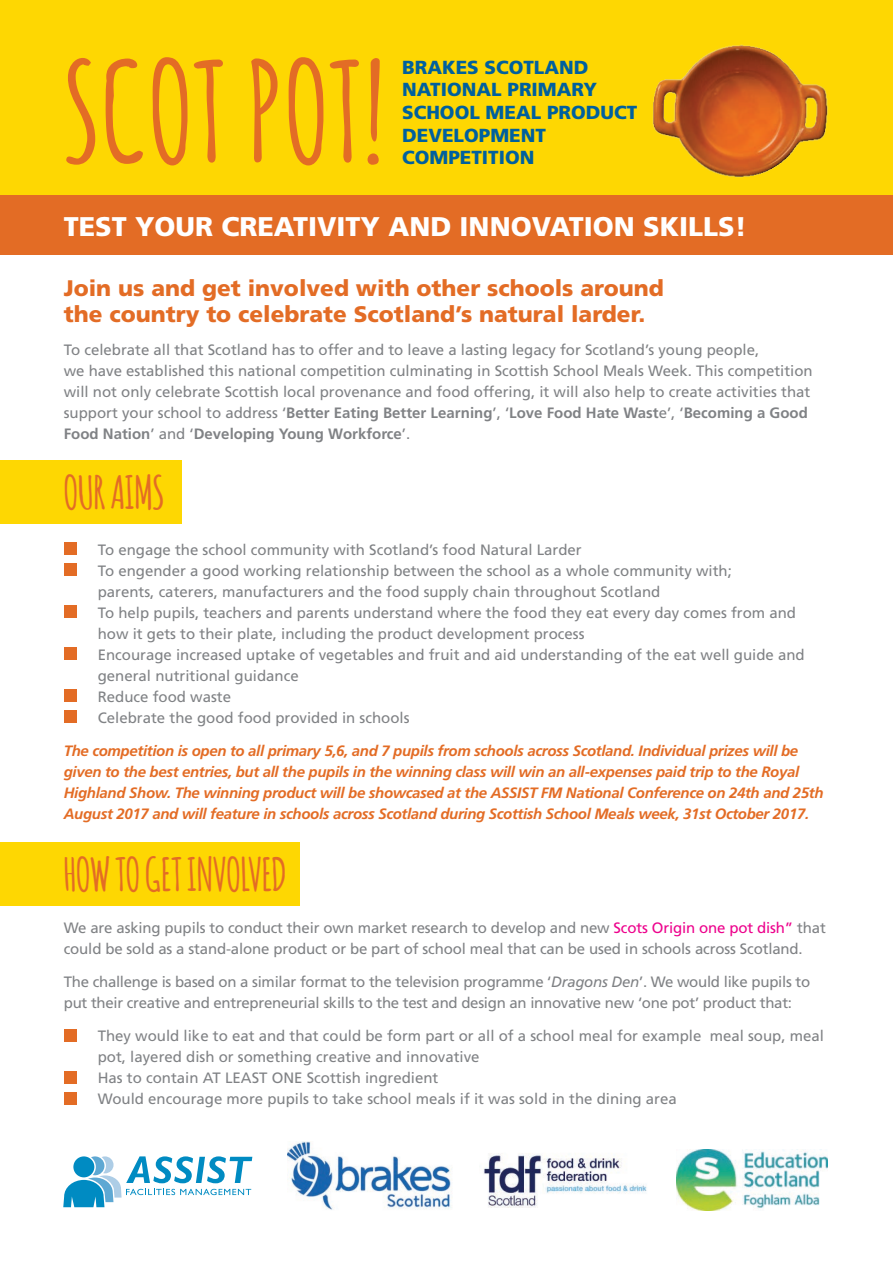
<style>
.page{position:relative;width:893px;height:1263px;background:#fff}
.page>*{position:absolute;margin:0;border:0;box-sizing:border-box;transform-origin:0 0}
.t1{font:700 135px "Amatic";letter-spacing:.03em;color:#e36c25}
.t2{font:700 45px "Amatic";color:#e36c25}
.t3{font:900 27px "Frutiger";color:#fff}
.t4{font:900 22.5px/25.5px "Frutiger";color:#e36c25}
.t5{font:900 18.9px/22.6px "Frutiger";color:#00609e}
.t6{font:15px/21px "Frutiger";color:#808285}
.t7{font:italic 700 15px/21px "Frutiger";letter-spacing:-.02em;color:#e36c25}
.t8{font:15px/21px "Frutiger";letter-spacing:-.02em;color:#808285}
.s1{font-weight:700}
.s2{color:#ed028c}
.s3{font-style:italic}
</style>
<div class="page">
<div style="left:0;top:0;width:893px;height:213px;background:#fed702"></div>
<div style="left:0;top:196px;width:893px;height:59px;background:#e36c25"></div>
<div style="left:0;top:460px;width:182px;height:64px;background:#fed702"></div>
<div style="left:0;top:842px;width:300px;height:64px;background:#fed702"></div>
<div style="left:64px;top:543px;width:13px;height:12px;background:#e36c25"></div>
<div style="left:64px;top:564px;width:13px;height:12px;background:#e36c25"></div>
<div style="left:64px;top:606px;width:13px;height:12px;background:#e36c25"></div>
<div style="left:64px;top:648px;width:13px;height:12px;background:#e36c25"></div>
<div style="left:64px;top:690px;width:13px;height:12px;background:#e36c25"></div>
<div style="left:64px;top:711px;width:13px;height:12px;background:#e36c25"></div>
<div style="left:64px;top:1029px;width:13px;height:12px;background:#e36c25"></div>
<div style="left:64px;top:1071px;width:13px;height:12px;background:#e36c25"></div>
<div style="left:64px;top:1092px;width:13px;height:12px;background:#e36c25"></div>
<img style="left:634px;top:44px;width:208px;height:152px">
<img style="left:677px;top:1150px;width:150px;height:60px">
<img style="left:287px;top:1141px;width:165px;height:69px">
<svg style="left:63px;top:1156px;width:189px;height:51px"></svg>
<img style="left:483px;top:1153px;width:164px;height:54px">
<p class="t1" style="left:64px;top:15px;width:321px">SCOT POT!</p>
<p class="t5" style="left:402px;top:55px;width:237px">BRAKES SCOTLAND<br>NATIONAL PRIMARY<br>SCHOOL MEAL PRODUCT<br>DEVELOPMENT<br>COMPETITION</p>
<p class="t3" style="left:64px;top:210px;width:684px">TEST YOUR CREATIVITY AND INNOVATION SKILLS!</p>
<p class="t4" style="left:64px;top:275px;width:602px">Join us and get involved with other schools around the country to celebrate Scotland’s natural larder.</p>
<p class="t6" style="left:64px;top:339px;width:697px">To celebrate all that Scotland has to offer and to leave a lasting legacy for Scotland’s young people,</p>
<p class="t6" style="left:64px;top:360px;width:750px">we have established this national competition culminating in Scottish School Meals Week. This competition will not only celebrate Scottish local provenance and food offering, it will also help to create activities that support your school to address ‘<span class="s1">Better Eating Better Learning</span>’, ‘<span class="s1">Love Food Hate Wast</span>e’, ‘<span class="s1">Becoming a Good Food Nation</span>’ and ‘<span class="s1">Developing Young Workforce</span>’.</p>
<p class="t2" style="left:64px;top:460px;width:102px">OUR AIMS</p>
<p class="t6" style="left:98px;top:539px;width:485px">To engage the school community with Scotland’s food Natural Larder</p>
<p class="t6" style="left:98px;top:560px;width:636px">To engender a good working relationship between the school as a whole community with;</p>
<p class="t6" style="left:98px;top:581px;width:564px">parents, caterers, manufacturers and the food supply chain throughout Scotland</p>
<p class="t6" style="left:98px;top:602px;width:700px">To help pupils, teachers and parents understand where the food they eat every day comes from and how it gets to their plate, including the product development process</p>
<p class="t6" style="left:98px;top:644px;width:708px">Encourage increased uptake of vegetables and fruit and aid understanding of the eat well guide and general nutritional guidance</p>
<p class="t6" style="left:98px;top:686px;width:135px">Reduce food waste</p>
<p class="t6" style="left:98px;top:707px;width:313px">Celebrate the good food provided in schools</p>
<p class="t7" style="left:64px;top:740px;width:761px">The competition is open to all primary 5,6, and 7 pupils from schools across Scotland. Individual prizes will be given to the best entries, but all the pupils in the winning class will win an all-expenses paid trip to the Royal Highland Show. The winning product will be showcased at the ASSIST FM National Conference on 24th and 25th August 2017 and will feature in schools across Scotland during Scottish School Meals week, 31st October 2017.</p>
<p class="t2" style="left:64px;top:843px;width:224px">HOW TO GET INVOLVED</p>
<p class="t6" style="left:64px;top:917px;width:763px">We are asking pupils to conduct their own market research to develop and new <span class="s2">Scots Origin one pot dish”</span> that could be sold as a stand-alone product or be part of school meal that can be used in schools across Scotland.</p>
<p class="t8" style="left:64px;top:971px;width:748px">The challenge is based on a similar format to the television programme ‘<span class="s3">Dragons Den</span>’. We would like pupils to put their creative and entrepreneurial skills to the test and design an innovative new ‘one pot’ product that:</p>
<p class="t6" style="left:98px;top:1025px;width:728px">They would like to eat and that could be form part or all of a school meal for example meal soup, meal pot, layered dish or something creative and innovative</p>
<p class="t6" style="left:98px;top:1067px;width:342px">Has to contain AT LEAST ONE Scottish ingredient</p>
<p class="t6" style="left:98px;top:1088px;width:580px">Would encourage more pupils to take school meals if it was sold in the dining area</p>
</div>
